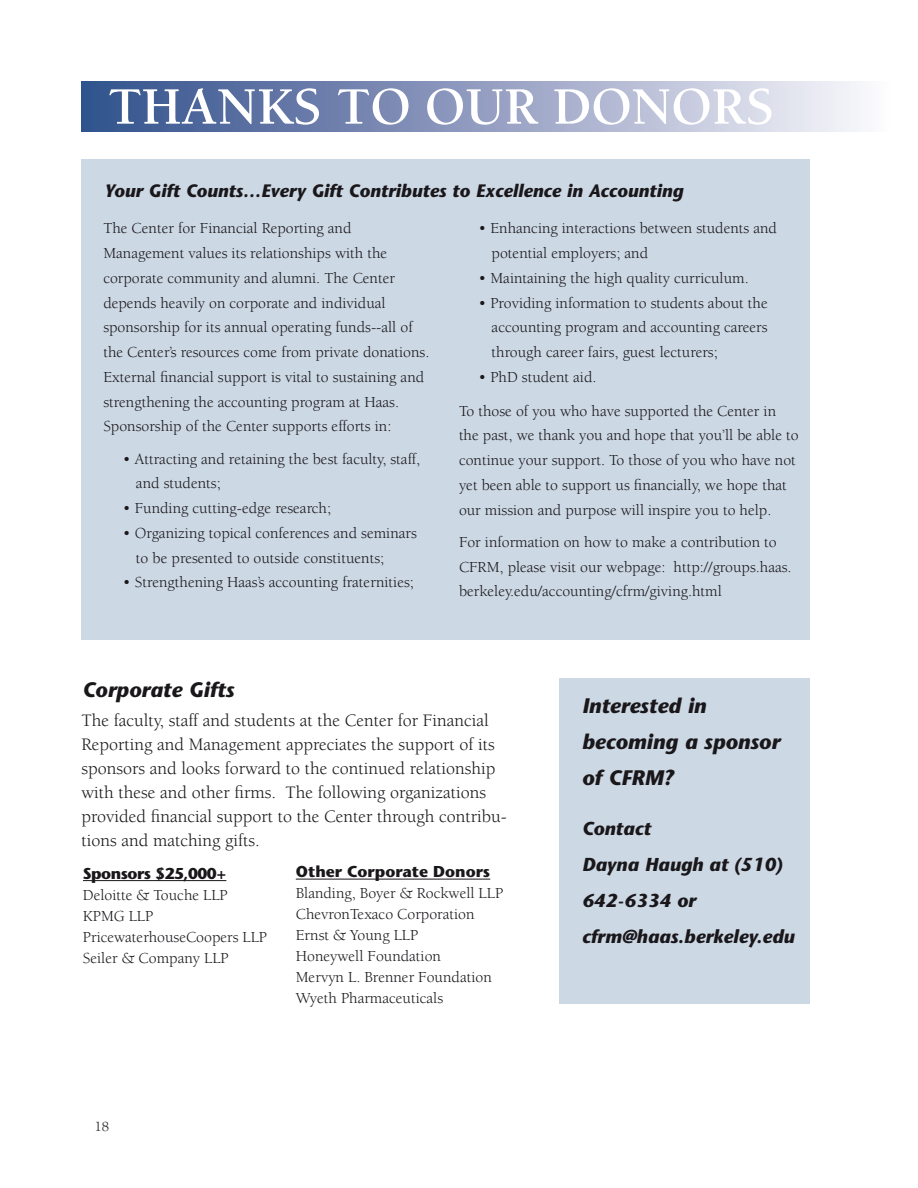
<style>
.page{position:relative;width:918px;height:1188px;background:#fff}
.page>*{position:absolute;margin:0;border:0;box-sizing:border-box;transform-origin:0 0}
.t1{font:700 54px "Berkeley";color:#fff}
.t2{font:italic 700 21px/36px "Stone Sans";color:#1a171b}
.t3{font:italic 700 18.75px/36px "Stone Sans";color:#1a171b}
.t4{font:18px/24px "Berkeley";color:#1a171b}
.t5{font:italic 700 18px "Stone Sans";color:#1a171b}
.t6{font:15.75px/24.8px "Berkeley";color:#1a171b}
.t7{font:700 15.75px "Stone Sans";color:#1a171b}
.t8{font:700 15.75px "Stone Sans";letter-spacing:-.03em;color:#1a171b}
.t9{font:14.25px "Berkeley";color:#1a171b}
</style>
<div class="page">
<div style="left:81px;top:160px;width:729px;height:480px;background:#ccd8e4"></div>
<hr style="left:83px;top:880px;width:143px;height:1px;background:#1a171b">
<hr style="left:296px;top:879px;width:194px;height:1px;background:#1a171b">
<div style="left:81px;top:81px;width:810px;height:50px;background:linear-gradient(to right,#2f4c89,#fbf7fc)"></div>
<div style="left:560px;top:679px;width:250px;height:325px;background:#ccd8e4"></div>
<h1 class="t1" style="left:108px;top:78px;width:668px">THANKS TO OUR DONORS</h1>
<p class="t5" style="left:104px;top:179px;width:581px">Your Gift Counts…Every Gift Contributes to Excellence in Accounting</p>
<p class="t6" style="left:103px;top:216px;width:328px">The Center for Financial Reporting and Management values its relationships with the corporate community and alumni. The Center depends heavily on corporate and individual sponsorship for its annual operating funds--all of the Center’s resources come from private donations.<br>External financial support is vital to sustaining and strengthening the accounting program at Haas.<br>Sponsorship of the Center supports efforts in:</p>
<p class="t6" style="left:136px;top:447px;width:286px;text-indent:-13px">• Attracting and retaining the best faculty, staff, and students;</p>
<p class="t6" style="left:123px;top:496px;width:210px">• Funding cutting-edge research;</p>
<p class="t6" style="left:136px;top:521px;width:282px;text-indent:-13px">• Organizing topical conferences and seminars to be presented to outside constituents;</p>
<p class="t6" style="left:123px;top:570px;width:293px">• Strengthening Haas’s accounting fraternities;</p>
<p class="t6" style="left:492px;top:216px;width:287px;text-indent:-13px">• Enhancing interactions between students and potential employers; and</p>
<p class="t6" style="left:478px;top:266px;width:272px">• Maintaining the high quality curriculum.</p>
<p class="t6" style="left:492px;top:291px;width:278px;text-align:justify;text-indent:-13px">• Providing information to students about the accounting program and accounting careers through career fairs, guest lecturers;</p>
<p class="t6" style="left:459px;top:360px;width:319px;line-height:33.8px;text-indent:20px">• PhD student aid.<br>To those of you who have supported the Center in</p>
<p class="t6" style="left:459px;top:423px;width:341px">the past, we thank you and hope that you’ll be able to continue your support. To those of you who have not yet been able to support us financially, we hope that our mission and purpose will inspire you to help.</p>
<p class="t6" style="left:459px;top:530px;width:334px">For information on how to make a contribution to<br>CFRM, please visit our webpage: http://groups.haas. berkeley.edu/accounting/cfrm/giving.html</p>
<h2 class="t2" style="left:82px;top:672px;width:153px">Corporate Gifts</h2>
<p class="t4" style="left:81px;top:709px;width:427px">The faculty, staff and students at the Center for Financial Reporting and Management appreciates the support of its sponsors and looks forward to the continued relationship with these and other firms. The following organizations provided financial support to the Center through contribu&shy;tions and matching gifts.</p>
<p class="t8" style="left:83px;top:863px;width:145px">Sponsors $25,000+</p>
<p class="t6" style="left:83px;top:885px;width:186px;line-height:21px">Deloitte &amp; Touche LLP<br>KPMG LLP<br>PricewaterhouseCoopers LLP<br>Seiler &amp; Company LLP</p>
<p class="t7" style="left:296px;top:862px;width:196px">Other Corporate Donors</p>
<p class="t6" style="left:296px;top:883px;width:209px;line-height:21px">Blanding, Boyer &amp; Rockwell LLP<br>ChevronTexaco Corporation<br>Ernst &amp; Young LLP<br>Honeywell Foundation<br>Mervyn L. Brenner Foundation<br>Wyeth Pharmaceuticals</p>
<p class="t9" style="left:94px;top:1119px;width:16px">18</p>
<h2 class="t2" style="left:582px;top:688px;width:199px">Interested in becoming a sponsor of CFRM?</h2>
<p class="t3" style="left:582px;top:810px;width:214px">Contact<br>Dayna Haugh at (510)<br>642-6334 or cfrm@haas.berkeley.edu</p>
</div>
